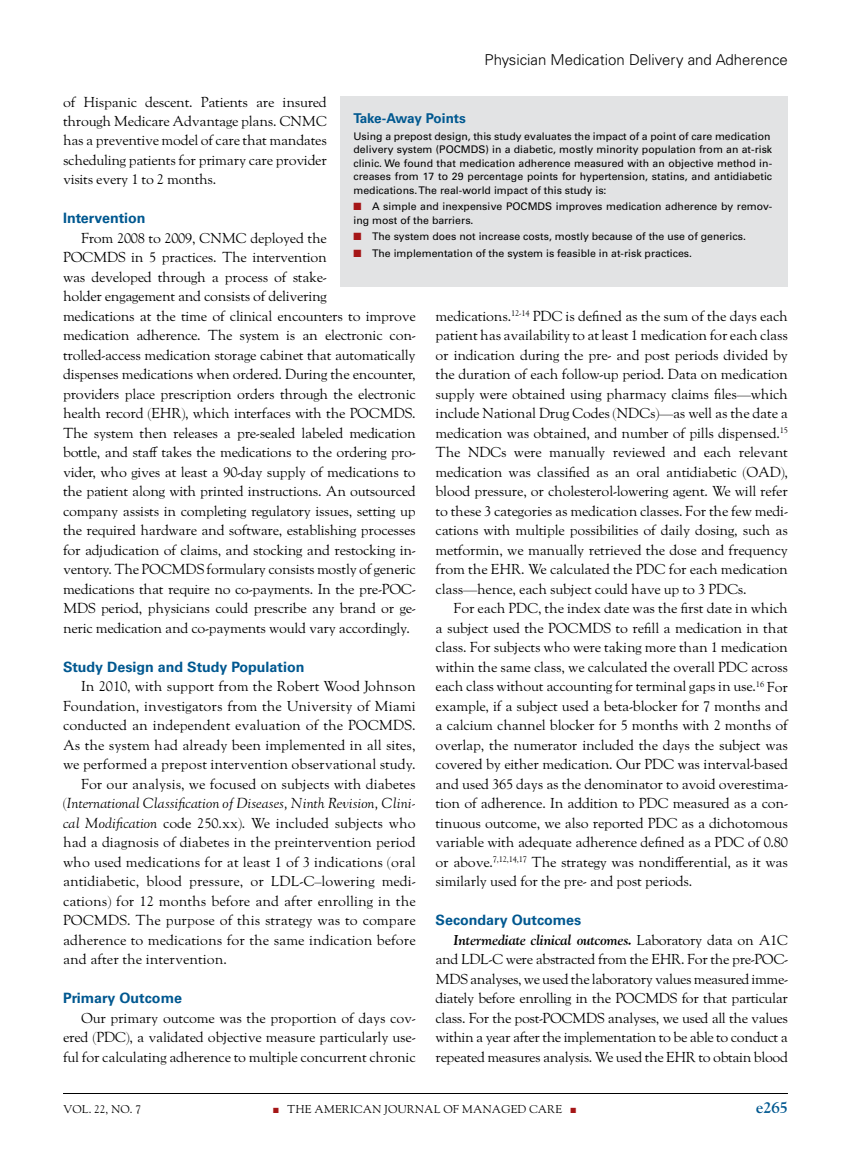
<style>
.page{position:relative;width:851px;height:1161px;background:#fff}
.page>*{position:absolute;margin:0;border:0;box-sizing:border-box;transform-origin:0 0}
.t1{font:700 16.5px "LTC Goudy Oldstyle Pro";color:#005890}
.t2{font:300 15px "Univers LT Std";color:#000}
.t3{font:14.25px/19.5px "LTC Goudy Oldstyle Pro";letter-spacing:-.02em;color:#000;text-align:justify}
.t4{font:14.25px "LTC Goudy Oldstyle Pro";color:#000}
.t5{font:700 14.25px "Univers LT Std";color:#005890}
.t6{font:italic 14.25px "LTC Goudy Oldstyle Pro";color:#000}
.t7{font:700 13.5px "Univers LT Std";letter-spacing:-.02em;color:#005890}
.t8{font:11.25px "LTC Goudy Oldstyle Pro";color:#000}
.t9{font:10.5px/13.5px "Univers LT Std";color:#000}
.s1{font-style:normal}
.s2{font-style:italic}
.s3{color:#a51617}
.s4{font-weight:700;font-style:italic}
</style>
<div class="page">
<hr style="left:63px;top:1093px;width:725px;height:1px;background:#000">
<div style="left:340px;top:96px;width:448px;height:190px;background:#e2e3e4"></div>
<p class="t2" style="left:484px;top:51px;width:305px">Physician Medication Delivery and Adherence</p>
<p class="t3" style="left:63px;top:93px;width:265px">of Hispanic descent. Patients are insured through Medicare Advantage plans. CNMC has a preventive model of care that mandates scheduling patients for primary care provider visits every 1 to 2 months.</p>
<p class="t5" style="left:63px;top:210px;width:84px">Intervention</p>
<p class="t3" style="left:63px;top:229px;width:354px;text-align:left;text-indent:18px">From 2008 to 2009, CNMC deployed the<br>POCMDS in 5 practices. The intervention<br>was developed through a process of stake-<br>holder engagement and consists of delivering<br>medications at the time of clinical encounters to improve medication adherence. The system is an electronic con&shy;trolled-access medication storage cabinet that automatically dispenses medications when ordered. During the encounter, providers place prescription orders through the electronic health record (EHR), which interfaces with the POCMDS.<br>The system then releases a pre-sealed labeled medication bottle, and staff takes the medications to the ordering pro&shy;vider, who gives at least a 90-day supply of medications to the patient along with printed instructions. An outsourced company assists in completing regulatory issues, setting up the required hardware and software, establishing processes for adjudication of claims, and stocking and restocking in&shy;ventory. The POCMDS formulary consists mostly of generic medications that require no co-payments. In the pre-POC-MDS period, physicians could prescribe any brand or ge&shy;neric medication and co-payments would vary accordingly.</p>
<p class="t5" style="left:63px;top:658px;width:243px">Study Design and Study Population</p>
<p class="t4" style="left:81px;top:679px;width:336px">In 2010, with support from the Robert Wood Johnson</p>
<p class="t4" style="left:63px;top:698px;width:354px">Foundation, investigators from the University of Miami</p>
<p class="t4" style="left:63px;top:718px;width:354px">conducted an independent evaluation of the POCMDS.</p>
<p class="t4" style="left:63px;top:737px;width:354px">As the system had already been implemented in all sites,</p>
<p class="t4" style="left:63px;top:757px;width:354px">we performed a prepost intervention observational study.</p>
<p class="t4" style="left:81px;top:776px;width:336px">For our analysis, we focused on subjects with diabetes</p>
<p class="t6" style="left:63px;top:796px;width:354px"><span class="s1">(</span>International Classification of Diseases, Ninth Revision, Clini-</p>
<p class="t4" style="left:63px;top:815px;width:354px"><span class="s2">cal Modification</span> code 250.xx). We included subjects who</p>
<p class="t4" style="left:63px;top:835px;width:354px">had a diagnosis of diabetes in the preintervention period</p>
<p class="t4" style="left:63px;top:854px;width:354px">who used medications for at least 1 of 3 indications (oral</p>
<p class="t4" style="left:63px;top:874px;width:354px">antidiabetic, blood pressure, or LDL-C–lowering medi-</p>
<p class="t4" style="left:63px;top:893px;width:354px">cations) for 12 months before and after enrolling in the</p>
<p class="t4" style="left:63px;top:913px;width:354px">POCMDS. The purpose of this strategy was to compare</p>
<p class="t4" style="left:63px;top:932px;width:354px">adherence to medications for the same indication before</p>
<p class="t4" style="left:63px;top:952px;width:165px">and after the intervention.</p>
<p class="t5" style="left:63px;top:990px;width:120px">Primary Outcome</p>
<p class="t3" style="left:63px;top:1009px;width:354px;text-indent:18px">Our primary outcome was the proportion of days cov&shy;ered (PDC), a validated objective measure particularly use&shy;ful for calculating adherence to multiple concurrent chronic</p>
<p class="t7" style="left:353px;top:111px;width:114px">Take-Away Points</p>
<p class="t9" style="left:353px;top:129px;width:420px">Using a prepost design, this study evaluates the impact of a point of care medication delivery system (POCMDS) in a diabetic, mostly minority population from an at-risk clinic. We found that medication adherence measured with an objective method in&shy;creases from 17 to 29 percentage points for hypertension, statins, and antidiabetic medications. The real-world impact of this study is:</p>
<p class="t9" style="left:353px;top:200px;width:420px"><span class="s3">■</span> A simple and inexpensive POCMDS improves medication adherence by remov&shy;ing most of the barriers.</p>
<p class="t9" style="left:353px;top:230px;width:394px"><span class="s3">■</span> The system does not increase costs, mostly because of the use of generics.</p>
<p class="t9" style="left:353px;top:246px;width:340px"><span class="s3">■</span> The implementation of the system is feasible in at-risk practices.</p>
<p class="t3" style="left:435px;top:307px;width:354px">medications.<sup>12-14</sup> PDC is defined as the sum of the days each patient has availability to at least 1 medication for each class or indication during the pre- and post periods divided by the duration of each follow-up period. Data on medication supply were obtained using pharmacy claims files—which include National Drug Codes (NDCs)—as well as the date a medication was obtained, and number of pills dispensed.<sup>15<br></sup>The NDCs were manually reviewed and each relevant medication was classified as an oral antidiabetic (OAD), blood pressure, or cholesterol-lowering agent. We will refer to these 3 categories as medication classes. For the few medi&shy;cations with multiple possibilities of daily dosing, such as metformin, we manually retrieved the dose and frequency from the EHR. We calculated the PDC for each medication class—hence, each subject could have up to 3 PDCs.</p>
<p class="t3" style="left:435px;top:600px;width:354px;text-indent:18px">For each PDC, the index date was the first date in which a subject used the POCMDS to refill a medication in that class. For subjects who were taking more than 1 medication within the same class, we calculated the overall PDC across each class without accounting for terminal gaps in use.<sup>16</sup> For example, if a subject used a beta-blocker for 7 months and a calcium channel blocker for 5 months with 2 months of overlap, the numerator included the days the subject was covered by either medication. Our PDC was interval-based and used 365 days as the denominator to avoid overestima&shy;tion of adherence. In addition to PDC measured as a con&shy;tinuous outcome, we also reported PDC as a dichotomous variable with adequate adherence defined as a PDC of 0.80 or above.<sup>7,12,14,17</sup> The strategy was nondifferential, as it was similarly used for the pre- and post periods.</p>
<p class="t5" style="left:435px;top:912px;width:147px">Secondary Outcomes</p>
<p class="t3" style="left:435px;top:931px;width:354px;text-indent:18px"><span class="s4">Intermediate clinical outcomes.</span> Laboratory data on A1C and LDL-C were abstracted from the EHR. For the pre-POC-MDS analyses, we used the laboratory values measured imme&shy;diately before enrolling in the POCMDS for that particular class. For the post-POCMDS analyses, we used all the values within a year after the implementation to be able to conduct a repeated measures analysis. We used the EHR to obtain blood</p>
<p class="t8" style="left:63px;top:1103px;width:80px">VOL. 22, NO. 7</p>
<p class="t8" style="left:273px;top:1103px;width:304px"><span class="s3">■</span> THE AMERICAN JOURNAL OF MANAGED CARE <span class="s3">■</span></p>
<p class="t1" style="left:756px;top:1099px;width:32px">e265</p>
</div>
